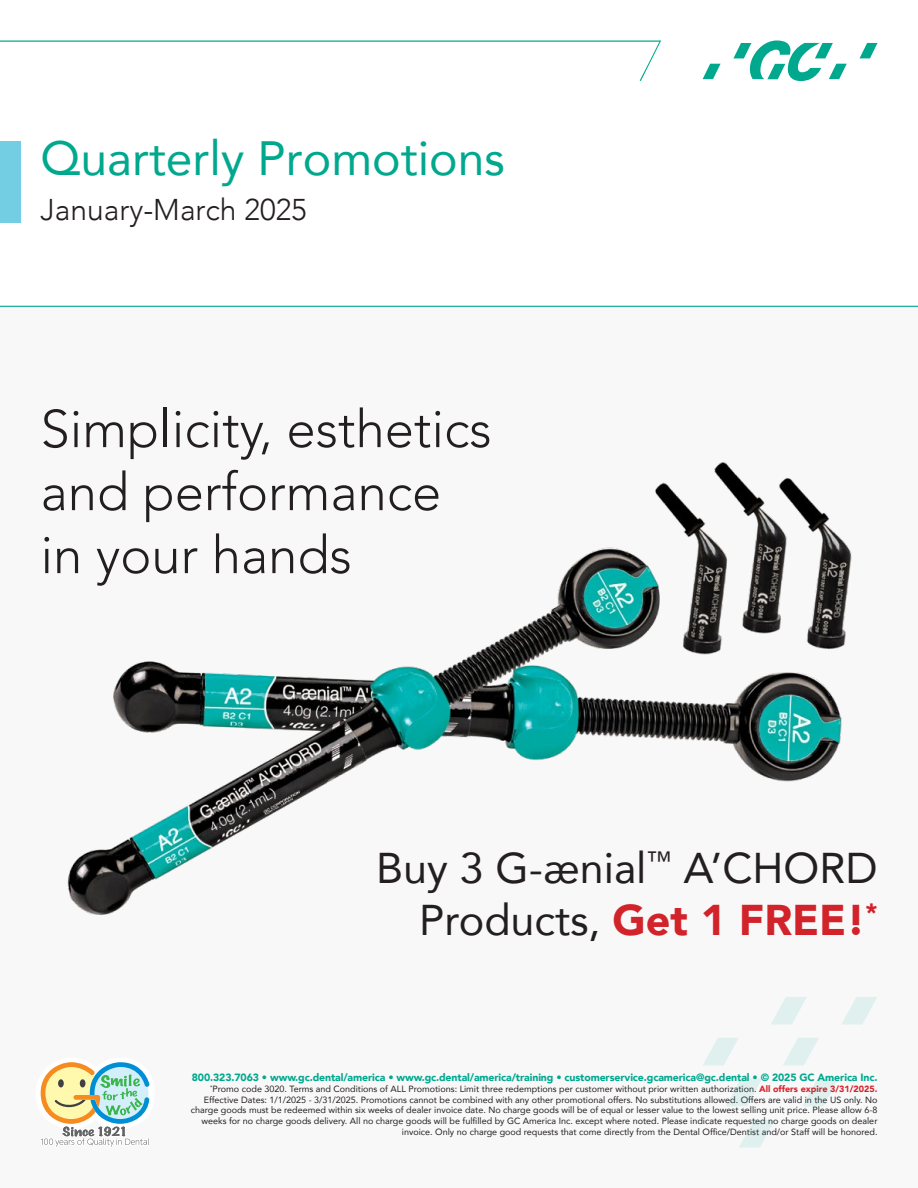
<style>
.page{position:relative;width:918px;height:1188px;background:#fff}
.page>*{position:absolute;margin:0;border:0;box-sizing:border-box;transform-origin:0 0}
.t1{font:300 52.5px/63px "Avenir";color:#231f20}
.t2{font:48px "Avenir";color:#00a88e}
.t3{font:42.9px/51.6px "Avenir";color:#231f20;text-align:right}
.t4{font:300 30px "Avenir";color:#231f20}
.t5{font:900 10.5px "Avenir";letter-spacing:-.01em;color:#00a88e}
.t6{font:9px/10.8px "Avenir";color:#231f20;text-align:right}
.s1{font-weight:900;color:#d2232a}
</style>
<div class="page">
<div style="left:0;top:307px;width:918px;height:881px;background:#f8f8f9"></div>
<img style="left:67px;top:462px;width:785px;height:453px">
<svg style="left:771px;top:997px;width:36px;height:28px"></svg>
<svg style="left:842px;top:997px;width:35px;height:28px"></svg>
<svg style="left:783px;top:1038px;width:36px;height:27px"></svg>
<svg style="left:703px;top:1038px;width:36px;height:27px"></svg>
<svg style="left:726px;top:1079px;width:36px;height:27px"></svg>
<svg style="left:803px;top:1079px;width:35px;height:28px"></svg>
<svg style="left:739px;top:1120px;width:36px;height:28px"></svg>
<hr style="left:0;top:306px;width:918px;height:1px;background:#00a88e">
<svg style="left:0;top:40px;width:661px;height:41px"></svg>
<svg style="left:860px;top:43px;width:18px;height:15px"></svg>
<svg style="left:733px;top:40px;width:114px;height:41px"></svg>
<svg style="left:703px;top:64px;width:18px;height:15px"></svg>
<div style="left:0;top:141px;width:20px;height:81px;background:#73cee3"></div>
<svg style="left:40px;top:1062px;width:110px;height:85px"></svg>
<h2 class="t2" style="left:40px;top:120px;width:466px">Quarterly Promotions</h2>
<h3 class="t4" style="left:40px;top:192px;width:268px">January-March 2025</h3>
<h1 class="t1" style="left:40px;top:398px;width:453px">Simplicity, esthetics and performance in your hands</h1>
<h3 class="t3" style="left:376px;top:842px;width:503px">Buy 3 G-ænial<sup>™</sup> A’CHORD<br>Products, <span class="s1">Get 1 FREE!</span><sup>*</sup></h3>
<p class="t5" style="left:192px;top:1068px;width:687px">800.323.7063 • www.gc.dental/america • www.gc.dental/america/training • customerservice.gcamerica@gc.dental • © 2025 GC America Inc.</p>
<p class="t6" style="left:191px;top:1083px;width:688px"><sup>*</sup>Promo code 3020. Terms and Conditions of ALL Promotions: Limit three redemptions per customer without prior written authorization. <span class="s1">All offers expire 3/31/2025.<br></span>Effective Dates: 1/1/2025 - 3/31/2025. Promotions cannot be combined with any other promotional offers. No substitutions allowed. Offers are valid in the US only. No charge goods must be redeemed within six weeks of dealer invoice date. No charge goods will be of equal or lesser value to the lowest selling unit price. Please allow 6-8 weeks for no charge goods delivery. All no charge goods will be fulfilled by GC America Inc. except where noted. Please indicate requested no charge goods on dealer invoice. Only no charge good requests that come directly from the Dental Office/Dentist and/or Staff will be honored.</p>
</div>
